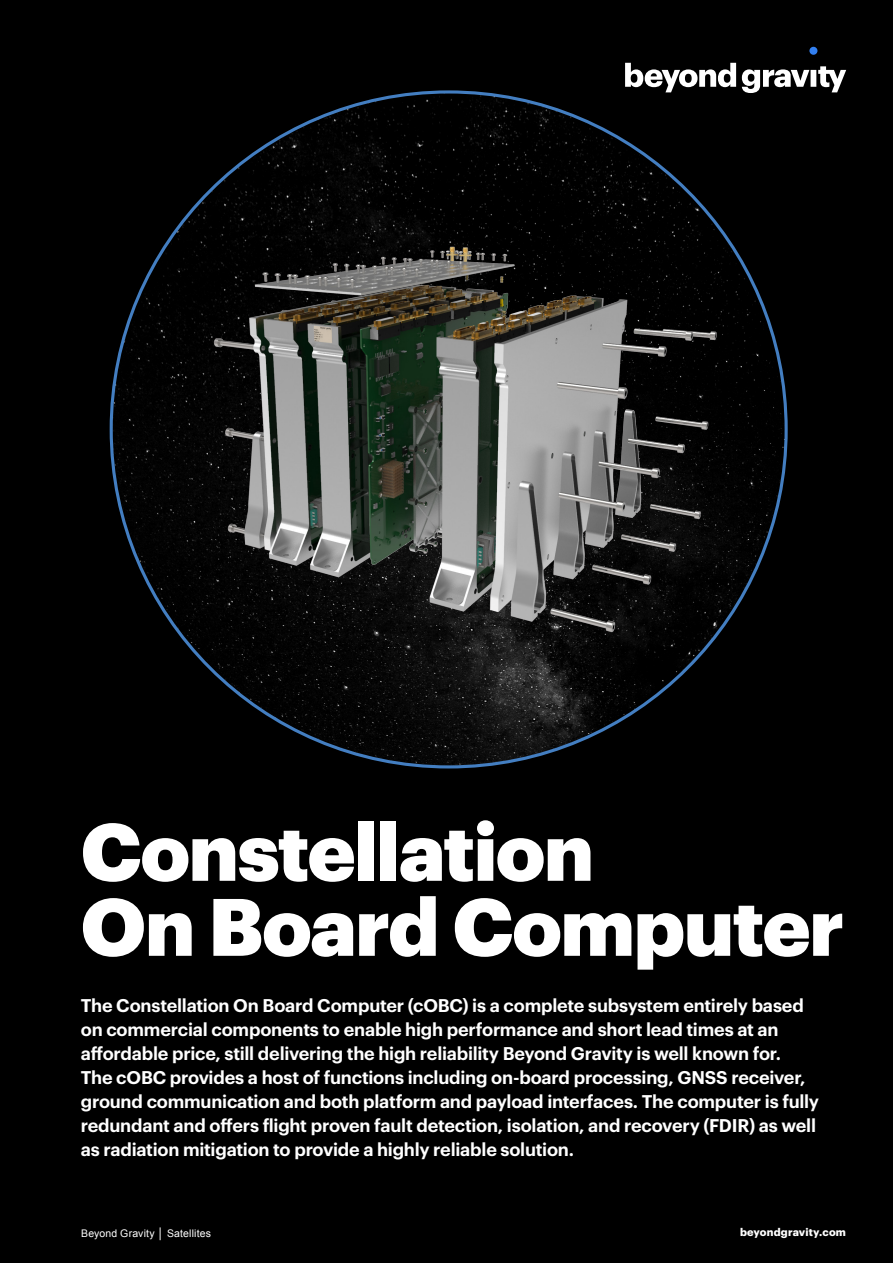
<style>
.page{position:relative;width:893px;height:1263px;background:#000}
.page>*{position:absolute;margin:0;border:0;box-sizing:border-box;transform-origin:0 0}
.Header_1_white{font:900 79.5px/75px "Graphik";letter-spacing:-.02em;color:#fff}
.Ingress_white{font:600 18px/24px "Graphik";letter-spacing:-.01em;color:#fff}
.t1{font:700 10.8px "Graphik";letter-spacing:.02em;color:#fff}
.t2{font:10.5px "Arial";letter-spacing:.015em;color:#fff}
</style>
<div class="page">
<svg style="left:625px;top:63px;width:221px;height:30px"></svg>
<div style="left:809px;top:47px;width:8px;height:8px;background:#327fef;border-radius:50%"></div>
<img style="left:111px;top:92px;width:675px;height:675px;border-radius:337px">
<img style="left:129px;top:209px;width:621px;height:459px">
<p class="Header_1_white" style="left:81px;top:807px;width:765px">Constellation<br>On Board Computer</p>
<p class="Ingress_white" style="left:81px;top:992px;width:725px">The Constellation On Board Computer (cOBC) is a complete subsystem entirely based on commercial components to enable high performance and short lead times at an affordable price, still delivering the high reliability Beyond Gravity is well known for.</p>
<p class="Ingress_white" style="left:81px;top:1064px;width:740px">The cOBC provides a host of functions including on-board processing, GNSS receiver, ground communication and both platform and payload interfaces. The computer is fully redundant and offers flight proven fault detection, isolation, and recovery (FDIR) as well as radiation mitigation to provide a highly reliable solution.</p>
<p class="t2" style="left:81px;top:1226px;width:131px">Beyond Gravity │ Satellites</p>
<p class="t1" style="left:740px;top:1224px;width:107px">beyondgravity.com</p>
</div>
